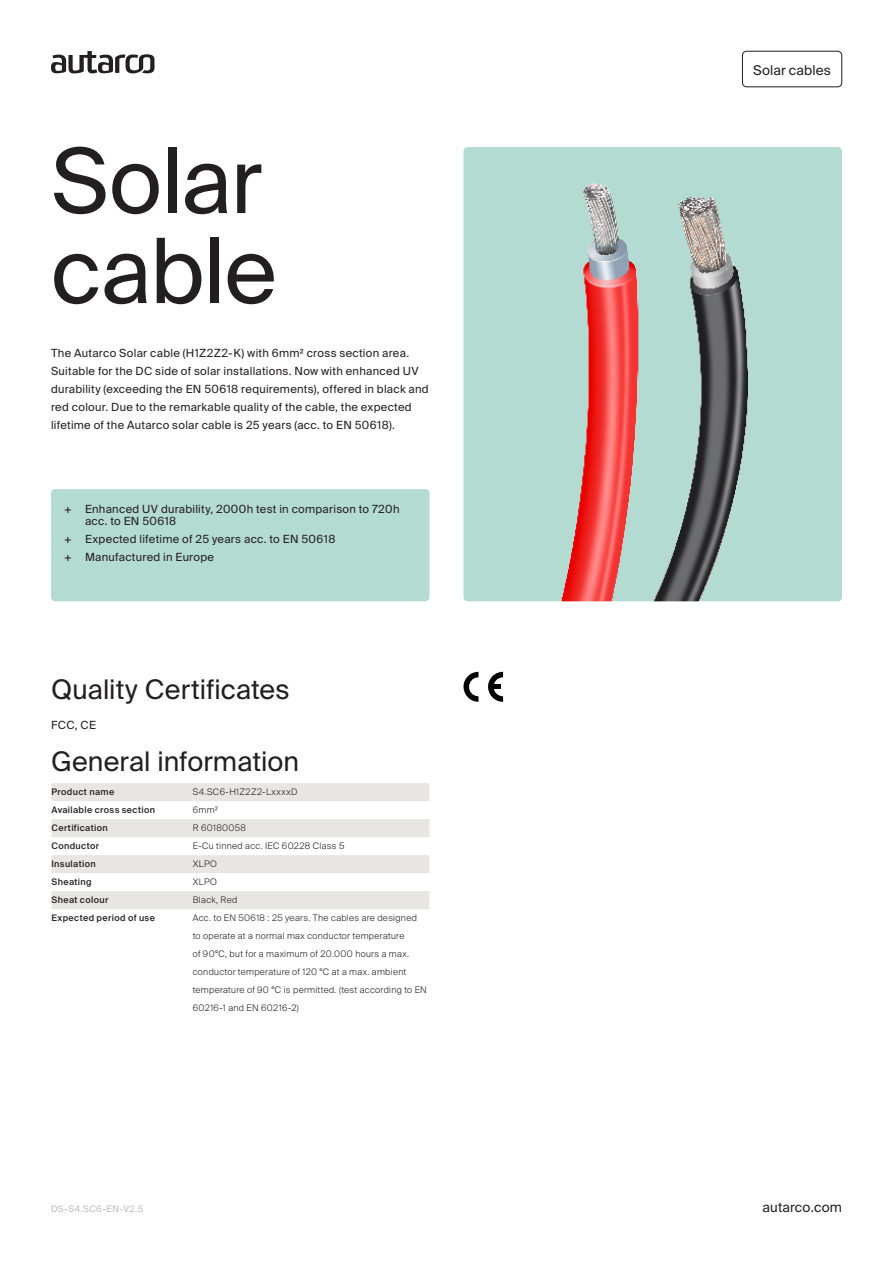
<style>
.page{position:relative;width:893px;height:1263px;background:#fff}
.page>*{position:absolute;margin:0;border:0;box-sizing:border-box;transform-origin:0 0}
.Header_01{font:90px/90px "Suisse Intl";letter-spacing:-.005em;color:#231f20}
.Header_03{font:27px "Suisse Intl";color:#231f20}
.Paragraph_Style_01{font:13.5px "Suisse Intl";letter-spacing:.005em;color:#231f20}
.Tag_first_page{font:13.5px "Suisse Intl";letter-spacing:.01em;color:#231f20}
.Paragraph_Style_02{font:11.25px/18px "Suisse Intl";letter-spacing:.025em;color:#231f20}
.Paragraph_Style_02_-_Bullet_points{font:11.25px "Suisse Intl";color:#231f20}
.Table_text___values_-_light{font:300 9px/18px "Suisse Intl";letter-spacing:.04em;color:#231f20}
.Table_Text__lines{font:500 9px/18px "Suisse Intl";letter-spacing:.04em;color:#231f20}
.Paragraph_Style_02-2{font:9px "Suisse Intl";letter-spacing:.04em;color:#bfbcb9}
</style>
<div class="page">
<div style="left:51px;top:783px;width:378px;height:18px;background:#e8e6e3"></div>
<div style="left:51px;top:819px;width:378px;height:18px;background:#e8e6e3"></div>
<div style="left:51px;top:855px;width:378px;height:18px;background:#e8e6e3"></div>
<div style="left:51px;top:891px;width:378px;height:18px;background:#e8e6e3"></div>
<img style="left:463px;top:147px;width:379px;height:454px">
<div style="left:742px;top:51px;width:100px;height:36px;border:1px solid #231f20;border-radius:4px"></div>
<div style="left:51px;top:489px;width:378px;height:112px;background:#b4dbd1;border-radius:4px"></div>
<svg style="left:463px;top:672px;width:15px;height:30px"></svg>
<svg style="left:488px;top:672px;width:15px;height:30px"></svg>
<div style="left:491px;top:684px;width:10px;height:5px;background:#000001"></div>
<svg style="left:51px;top:51px;width:104px;height:22px"></svg>
<p class="Header_01" style="left:51px;top:137px;width:227px">Solar cable</p>
<p class="Paragraph_Style_02" style="left:51px;top:344px;width:379px">The Autarco Solar cable (H1Z2Z2-K) with 6mm2 cross section area.<br>Suitable for the DC side of solar installations. Now with enhanced UV durability (exceeding the EN 50618 requirements), offered in black and red colour. Due to the remarkable quality of the cable, the expected lifetime of the Autarco solar cable is 25 years (acc. to EN 50618).</p>
<p class="Paragraph_Style_02" style="left:85px;top:503px;width:316px;line-height:12px;text-indent:-21px">+ Enhanced UV durability, 2000h test in comparison to 720h acc. to EN 50618</p>
<p class="Paragraph_Style_02" style="left:64px;top:530px;width:273px">+ Expected lifetime of 25 years acc. to EN 50618</p>
<p class="Paragraph_Style_02" style="left:64px;top:548px;width:152px">+ Manufactured in Europe</p>
<p class="Header_03" style="left:51px;top:674px;width:240px">Quality Certificates</p>
<p class="Paragraph_Style_02_-_Bullet_points" style="left:51px;top:719px;width:46px">FCC, CE</p>
<p class="Header_03" style="left:51px;top:746px;width:250px">General information</p>
<p class="Table_Text__lines" style="left:51px;top:783px;width:64px">Product name</p>
<p class="Table_Text__lines" style="left:51px;top:801px;width:105px">Available cross section</p>
<p class="Table_Text__lines" style="left:51px;top:819px;width:58px">Certification</p>
<p class="Table_Text__lines" style="left:51px;top:837px;width:49px">Conductor</p>
<p class="Table_Text__lines" style="left:51px;top:855px;width:46px">Insulation<br>Sheating</p>
<p class="Table_Text__lines" style="left:51px;top:891px;width:105px">Sheat colour<br>Expected period of use</p>
<p class="Table_text___values_-_light" style="left:193px;top:783px;width:106px">S4.SC6-H1Z2Z2-LxxxxD</p>
<p class="Table_text___values_-_light" style="left:193px;top:801px;width:27px">6mm2</p>
<p class="Table_text___values_-_light" style="left:193px;top:819px;width:55px">R 60180058</p>
<p class="Table_text___values_-_light" style="left:193px;top:837px;width:153px">E-Cu tinned acc. IEC 60228 Class 5</p>
<p class="Table_text___values_-_light" style="left:193px;top:855px;width:26px">XLPO</p>
<p class="Table_text___values_-_light" style="left:193px;top:873px;width:26px">XLPO</p>
<p class="Table_text___values_-_light" style="left:193px;top:891px;width:46px">Black, Red</p>
<p class="Table_text___values_-_light" style="left:193px;top:909px;width:236px">Acc. to EN 50618 : 25 years. The cables are designed to operate at a normal max conductor temperature<br>of 90°C, but for a maximum of 20.000 hours a max. conductor temperature of 120 °C at a max. ambient temperature of 90 °C is permitted. (test according to EN 60216-1 and EN 60216-2)</p>
<p class="Paragraph_Style_02-2" style="left:51px;top:1203px;width:94px">DS-S4.SC6-EN-V2.5</p>
<p class="Tag_first_page" style="left:753px;top:63px;width:79px">Solar cables</p>
<p class="Paragraph_Style_01" style="left:763px;top:1199px;width:81px">autarco.com</p>
</div>
